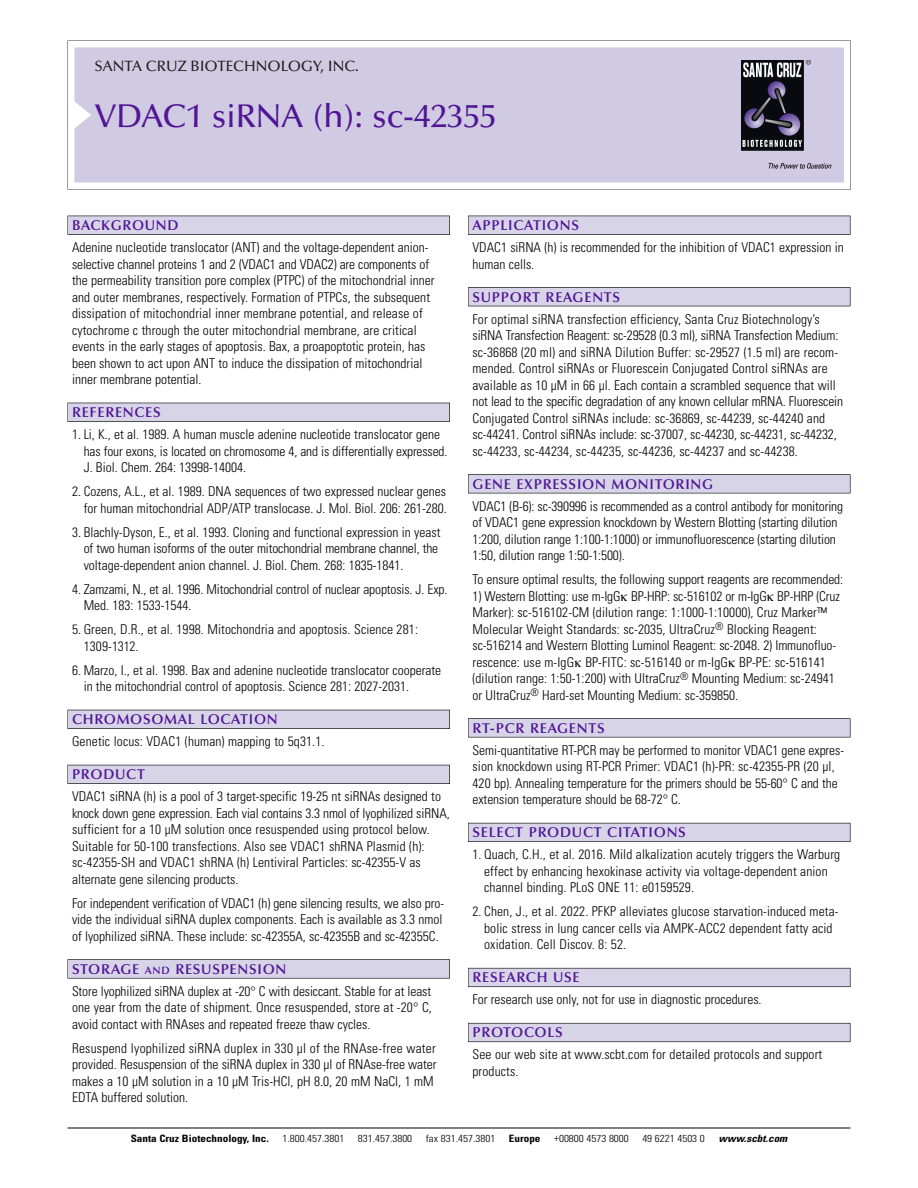
<style>
.page{position:relative;width:918px;height:1188px;background:#fff}
.page>*{position:absolute;margin:0;border:0;box-sizing:border-box;transform-origin:0 0}
.t1{font:500 33px "Optima";color:#511695}
.t2{font:500 15px "Optima";color:#231f20}
.t3{font:600 14.25px "Optima";letter-spacing:.05em;color:#511695}
.t4{font:300 condensed 13.5px/16.5px "Univers";color:#000}
.t5{font:300 condensed 10.2px "Univers";color:#000;scale:1.1 1}
.t6{font:700 condensed 10.2px "Univers";color:#000;scale:1.1 1}
.t7{font:italic 700 condensed 10.2px "Univers";color:#000;scale:1.1 1}
.s1{font-size:10.65px}
</style>
<div class="page">
<svg style="left:68px;top:40px;width:783px;height:149px"></svg>
<div style="left:74px;top:47px;width:770px;height:135px;background:#d1cae3"></div>
<img style="left:741px;top:60px;width:90px;height:108px">
<div style="left:68px;top:216px;width:382px;height:19px;background:#535256"></div>
<div style="left:68px;top:216px;width:381px;height:18px;background:#d7d4e8"></div>
<div style="left:68px;top:403px;width:382px;height:19px;background:#525156"></div>
<div style="left:68px;top:403px;width:381px;height:18px;background:#d7d4e8"></div>
<div style="left:68px;top:710px;width:382px;height:19px;background:#515057"></div>
<div style="left:68px;top:710px;width:381px;height:18px;background:#d7d4e8"></div>
<div style="left:68px;top:765px;width:382px;height:19px;background:#535259"></div>
<div style="left:68px;top:765px;width:381px;height:18px;background:#d7d4e8"></div>
<svg style="left:68px;top:959px;width:382px;height:20px"></svg>
<div style="left:68px;top:960px;width:381px;height:18px;background:#d7d4e8"></div>
<div style="left:468px;top:216px;width:382px;height:19px;background:#535256"></div>
<div style="left:468px;top:216px;width:382px;height:18px;background:#d7d4e8"></div>
<div style="left:468px;top:287px;width:382px;height:19px;background:#515155"></div>
<div style="left:468px;top:288px;width:382px;height:18px;background:#d7d4e8"></div>
<div style="left:468px;top:474px;width:382px;height:19px;background:#545357"></div>
<div style="left:468px;top:475px;width:382px;height:18px;background:#d7d4e8"></div>
<div style="left:468px;top:718px;width:382px;height:19px;background:#575659"></div>
<div style="left:468px;top:719px;width:382px;height:18px;background:#d7d4e8"></div>
<div style="left:468px;top:823px;width:382px;height:19px;background:#595860"></div>
<div style="left:468px;top:823px;width:382px;height:18px;background:#d7d4e8"></div>
<div style="left:468px;top:968px;width:382px;height:19px;background:#64626c"></div>
<div style="left:468px;top:968px;width:382px;height:18px;background:#d7d4e8"></div>
<div style="left:468px;top:1023px;width:382px;height:19px;background:#686770"></div>
<div style="left:468px;top:1024px;width:382px;height:18px;background:#d7d4e8"></div>
<hr style="left:68px;top:1128px;width:782px;height:1px;background:#000">
<p class="t2" style="left:94px;top:60px;width:266px">SANTA CRUZ BIOTECHNOLOGY, INC.</p>
<p class="t1" style="left:94px;top:102px;width:404px">VDAC1 siRNA (h): sc-42355</p>
<p class="t3" style="left:72px;top:219px;width:108px">BACKGROUND</p>
<p class="t4" style="left:72px;top:240px;width:364px">Adenine nucleotide translocator (ANT) and the voltage-dependent anion&shy;selective channel proteins 1 and 2 (VDAC1 and VDAC2) are components of the permeability transition pore complex (PTPC) of the mitochondrial inner and outer membranes, respectively. Formation of PTPCs, the subsequent dissipation of mitochondrial inner membrane potential, and release of cytochrome c through the outer mitochondrial membrane, are critical events in the early stages of apoptosis. Bax, a proapoptotic protein, has been shown to act upon ANT to induce the dissipation of mitochondrial inner membrane potential.</p>
<p class="t3" style="left:72px;top:406px;width:90px">REFERENCES</p>
<p class="t4" style="left:84px;top:427px;width:365px;text-indent:-12px">1. Li, K., et al. 1989. A human muscle adenine nucleotide translocator gene has four exons, is located on chromosome 4, and is differentially expressed.<br>J. Biol. Chem. 264: 13998-14004.</p>
<p class="t4" style="left:72px;top:484px;width:376px;text-align:right">2. Cozens, A.L., et al. 1989. DNA sequences of two expressed nuclear genes for human mitochondrial ADP/ATP translocase. J. Mol. Biol. 206: 261-280.</p>
<p class="t4" style="left:84px;top:525px;width:358px;text-indent:-12px">3. Blachly-Dyson, E., et al. 1993. Cloning and functional expression in yeast of two human isoforms of the outer mitochondrial membrane channel, the voltage-dependent anion channel. J. Biol. Chem. 268: 1835-1841.</p>
<p class="t4" style="left:84px;top:582px;width:365px;text-indent:-12px">4. Zamzami, N., et al. 1996. Mitochondrial control of nuclear apoptosis. J. Exp.<br>Med. 183: 1533-1544.</p>
<p class="t4" style="left:84px;top:622px;width:336px;text-indent:-12px">5. Green, D.R., et al. 1998. Mitochondria and apoptosis. Science 281:<br>1309-1312.</p>
<p class="t4" style="left:84px;top:663px;width:359px;text-indent:-12px">6. Marzo, I., et al. 1998. Bax and adenine nucleotide translocator cooperate in the mitochondrial control of apoptosis. Science 281: 2027-2031.</p>
<p class="t3" style="left:72px;top:713px;width:207px">CHROMOSOMAL LOCATION</p>
<p class="t4" style="left:72px;top:735px;width:254px">Genetic locus: VDAC1 (human) mapping to 5q31.1.</p>
<p class="t3" style="left:72px;top:768px;width:74px">PRODUCT</p>
<p class="t4" style="left:72px;top:790px;width:379px">VDAC1 siRNA (h) is a pool of 3 target-specific 19-25 nt siRNAs designed to knock down gene expression. Each vial contains 3.3 nmol of lyophilized siRNA, sufficient for a 10 µM solution once resuspended using protocol below.<br>Suitable for 50-100 transfections. Also see VDAC1 shRNA Plasmid (h): sc-42355-SH and VDAC1 shRNA (h) Lentiviral Particles: sc-42355-V as alternate gene silencing products.</p>
<p class="t4" style="left:72px;top:896px;width:374px">For independent verification of VDAC1 (h) gene silencing results, we also pro&shy;vide the individual siRNA duplex components. Each is available as 3.3 nmol of lyophilized siRNA. These include: sc-42355A, sc-42355B and sc-42355C.</p>
<p class="t3" style="left:72px;top:963px;width:216px">STORAGE <span class="s1">AND</span> RESUSPENSION</p>
<p class="t4" style="left:72px;top:984px;width:361px;text-align:justify">Store lyophilized siRNA duplex at -20° C with desiccant. Stable for at least one year from the date of shipment. Once resuspended, store at -20° C, avoid contact with RNAses and repeated freeze thaw cycles.</p>
<p class="t4" style="left:72px;top:1041px;width:366px">Resuspend lyophilized siRNA duplex in 330 µl of the RNAse-free water provided. Resuspension of the siRNA duplex in 330 µl of RNAse-free water makes a 10 µM solution in a 10 µM Tris-HCl, pH 8.0, 20 mM NaCl, 1 mM EDTA buffered solution.</p>
<p class="t3" style="left:473px;top:219px;width:108px">APPLICATIONS</p>
<p class="t4" style="left:473px;top:240px;width:373px">VDAC1 siRNA (h) is recommended for the inhibition of VDAC1 expression in human cells.</p>
<p class="t3" style="left:473px;top:291px;width:149px">SUPPORT REAGENTS</p>
<p class="t4" style="left:473px;top:312px;width:372px">For optimal siRNA transfection efficiency, Santa Cruz Biotechnology’s siRNA Transfection Reagent: sc-29528 (0.3 ml), siRNA Transfection Medium: sc-36868 (20 ml) and siRNA Dilution Buffer: sc-29527 (1.5 ml) are recom&shy;mended. Control siRNAs or Fluorescein Conjugated Control siRNAs are available as 10 µM in 66 µl. Each contain a scrambled sequence that will not lead to the specific degradation of any known cellular mRNA. Fluorescein Conjugated Control siRNAs include: sc-36869, sc-44239, sc-44240 and sc-44241. Control siRNAs include: sc-37007, sc-44230, sc-44231, sc-44232, sc-44233, sc-44234, sc-44235, sc-44236, sc-44237 and sc-44238.</p>
<p class="t3" style="left:473px;top:478px;width:242px">GENE EXPRESSION MONITORING</p>
<p class="t4" style="left:473px;top:499px;width:372px">VDAC1 (B-6): sc-390996 is recommended as a control antibody for monitoring of VDAC1 gene expression knockdown by Western Blotting (starting dilution 1:200, dilution range 1:100-1:1000) or immunofluorescence (starting dilution 1:50, dilution range 1:50-1:500).</p>
<p class="t4" style="left:473px;top:573px;width:372px">To ensure optimal results, the following support reagents are recommended:</p>
<p class="t4" style="left:473px;top:589px;width:369px">1) Western Blotting: use m-IgG BP-HRP: sc-516102 or m-IgG BP-HRP (Cruz Marker): sc-516102-CM (dilution range: 1:1000-1:10000), Cruz Marker™ Molecular Weight Standards: sc-2035, UltraCruz<sup>®</sup> Blocking Reagent: sc-516214 and Western Blotting Luminol Reagent: sc-2048. 2) Immunofluo&shy;rescence: use m-IgG BP-FITC: sc-516140 or m-IgG BP-PE: sc-516141 (dilution range: 1:50-1:200) with UltraCruz<sup>®</sup> Mounting Medium: sc-24941 or UltraCruz<sup>®</sup> Hard-set Mounting Medium: sc-359850.</p>
<p class="t3" style="left:473px;top:722px;width:134px">RT-PCR REAGENTS</p>
<p class="t4" style="left:473px;top:743px;width:373px">Semi-quantitative RT-PCR may be performed to monitor VDAC1 gene expres&shy;sion knockdown using RT-PCR Primer: VDAC1 (h)-PR: sc-42355-PR (20 µl, 420 bp). Annealing temperature for the primers should be 55-60° C and the extension temperature should be 68-72° C.</p>
<p class="t3" style="left:473px;top:826px;width:215px">SELECT PRODUCT CITATIONS</p>
<p class="t4" style="left:484px;top:848px;width:358px;text-indent:-12px">1. Quach, C.H., et al. 2016. Mild alkalization acutely triggers the Warburg effect by enhancing hexokinase activity via voltage-dependent anion channel binding. PLoS ONE 11: e0159529.</p>
<p class="t4" style="left:484px;top:905px;width:356px;text-indent:-12px">2. Chen, J., et al. 2022. PFKP alleviates glucose starvation-induced meta&shy;bolic stress in lung cancer cells via AMPK-ACC2 dependent fatty acid oxidation. Cell Discov. 8: 52.</p>
<p class="t3" style="left:473px;top:972px;width:109px">RESEARCH USE</p>
<p class="t4" style="left:473px;top:993px;width:291px">For research use only, not for use in diagnostic procedures.</p>
<p class="t3" style="left:473px;top:1027px;width:92px">PROTOCOLS</p>
<p class="t4" style="left:473px;top:1048px;width:351px">See our web site at www.scbt.com for detailed protocols and support products.</p>
<p class="t6" style="left:131px;top:1135px;width:127px">Santa Cruz Biotechnology, Inc.</p>
<p class="t5" style="left:282px;top:1135px;width:58px">1.800.457.3801</p>
<p class="t5" style="left:358px;top:1135px;width:51px">831.457.3800</p>
<p class="t5" style="left:426px;top:1135px;width:65px">fax 831.457.3801</p>
<p class="t6" style="left:509px;top:1135px;width:30px">Europe</p>
<p class="t5" style="left:554px;top:1135px;width:69px">+00800 4573 8000</p>
<p class="t5" style="left:642px;top:1135px;width:58px">49 6221 4503 0</p>
<p class="t7" style="left:719px;top:1135px;width:66px">www.scbt.com</p>
</div>
